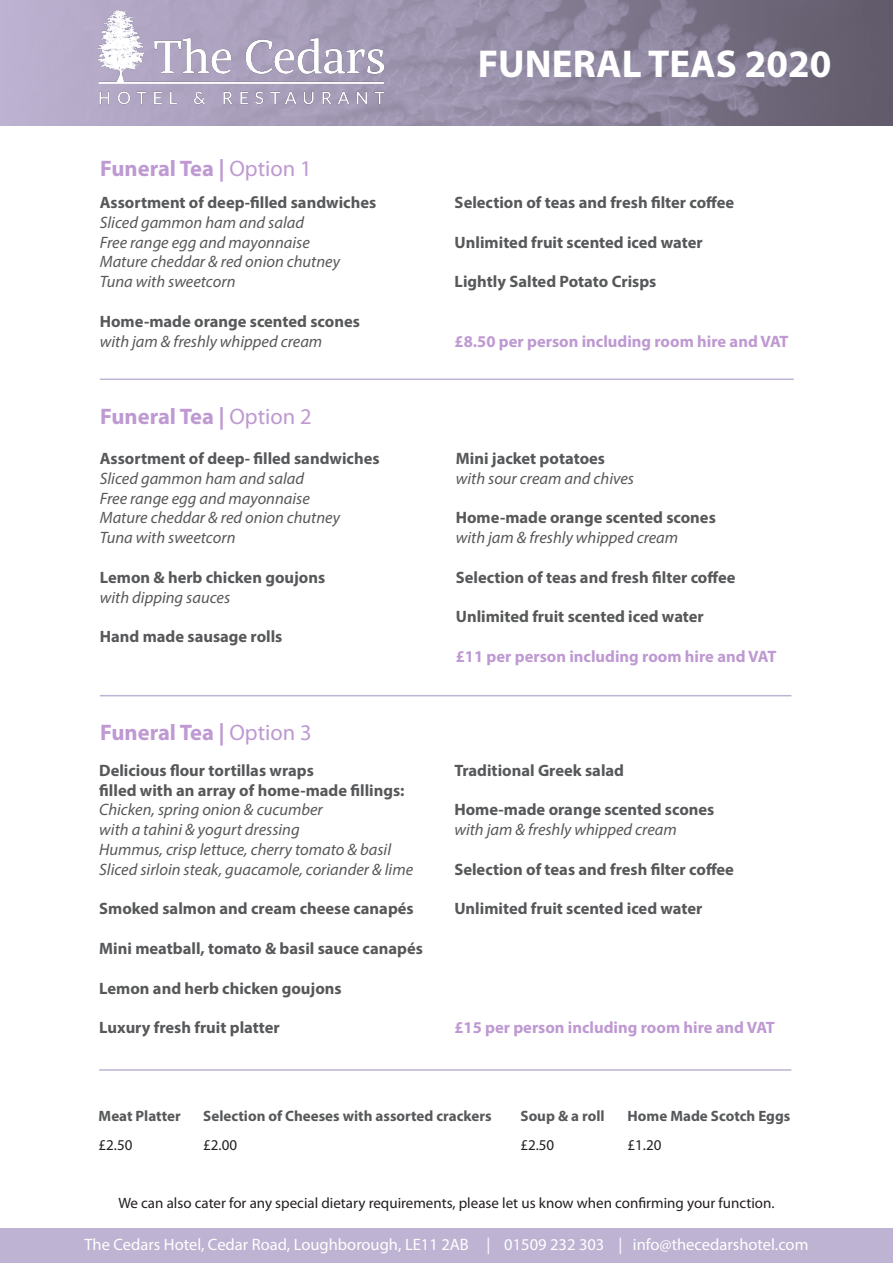
<style>
.page{position:relative;width:893px;height:1263px;background:#fff}
.page>*{position:absolute;margin:0;border:0;box-sizing:border-box;transform-origin:0 0}
.t1{font:700 39px "Myriad Pro";color:#fff}
.t2{font:700 22.5px "Myriad Pro";color:#be99d2}
.t3{font:700 16.5px "Myriad Pro";color:#57585a}
.t4{font:italic 16.5px "Myriad Pro";color:#57585a}
.t5{font:700 16.5px "Myriad Pro";color:#be99d2}
.t6{font:16.5px "Myriad Pro";color:#fff}
.t7{font:15px "Myriad Pro";color:#231f20}
.t8{font:700 15px "Myriad Pro";color:#57585a}
.s1{font-weight:400}
</style>
<div class="page">
<svg style="left:0;top:0;width:893px;height:125px;background:#9188a1"></svg>
<img style="left:98px;top:10px;width:286px;height:98px">
<hr style="left:100px;top:695px;width:691px;height:1px;background:#beb3d2">
<hr style="left:100px;top:378px;width:694px;height:2px;background:#beb3d2">
<div style="left:0;top:1228px;width:893px;height:35px;background:#beb3d2"></div>
<hr style="left:99px;top:1069px;width:692px;height:2px;background:#beb3d2">
<p class="t1" style="left:478px;top:39px;width:355px">FUNERAL TEAS 2020</p>
<p class="t2" style="left:100px;top:154px;width:213px">Funeral Tea | <span class="s1">Option 1</span></p>
<p class="t3" style="left:100px;top:192px;width:278px">Assortment of deep-filled sandwiches</p>
<p class="t4" style="left:100px;top:212px;width:206px">Sliced gammon ham and salad</p>
<p class="t4" style="left:100px;top:232px;width:212px">Free range egg and mayonnaise</p>
<p class="t4" style="left:100px;top:252px;width:242px">Mature cheddar &amp; red onion chutney</p>
<p class="t4" style="left:100px;top:271px;width:137px">Tuna with sweetcorn</p>
<p class="t3" style="left:100px;top:310px;width:262px">Home-made orange scented scones</p>
<p class="t4" style="left:100px;top:331px;width:224px">with jam &amp; freshly whipped cream</p>
<p class="t2" style="left:100px;top:402px;width:213px">Funeral Tea | <span class="s1">Option 2</span></p>
<p class="t3" style="left:100px;top:448px;width:281px">Assortment of deep- filled sandwiches</p>
<p class="t4" style="left:100px;top:468px;width:206px">Sliced gammon ham and salad</p>
<p class="t4" style="left:100px;top:488px;width:212px">Free range egg and mayonnaise</p>
<p class="t4" style="left:100px;top:508px;width:242px">Mature cheddar &amp; red onion chutney</p>
<p class="t4" style="left:100px;top:527px;width:137px">Tuna with sweetcorn</p>
<p class="t3" style="left:100px;top:566px;width:227px">Lemon &amp; herb chicken goujons</p>
<p class="t4" style="left:100px;top:587px;width:132px">with dipping sauces</p>
<p class="t3" style="left:100px;top:626px;width:184px">Hand made sausage rolls</p>
<p class="t2" style="left:100px;top:717px;width:213px">Funeral Tea | <span class="s1">Option 3</span></p>
<p class="t3" style="left:99px;top:759px;width:216px">Delicious flour tortillas wraps</p>
<p class="t3" style="left:99px;top:779px;width:307px">filled with an array of home-made fillings:</p>
<p class="t4" style="left:99px;top:800px;width:225px">Chicken, spring onion &amp; cucumber</p>
<p class="t4" style="left:99px;top:819px;width:202px">with a tahini &amp; yogurt dressing</p>
<p class="t4" style="left:99px;top:839px;width:293px">Hummus, crisp lettuce, cherry tomato &amp; basil</p>
<p class="t4" style="left:99px;top:859px;width:315px">Sliced sirloin steak, guacamole, coriander &amp; lime</p>
<p class="t3" style="left:99px;top:898px;width:316px">Smoked salmon and cream cheese canapés</p>
<p class="t3" style="left:99px;top:938px;width:325px">Mini meatball, tomato &amp; basil sauce canapés</p>
<p class="t3" style="left:99px;top:977px;width:244px">Lemon and herb chicken goujons</p>
<p class="t3" style="left:99px;top:1017px;width:182px">Luxury fresh fruit platter</p>
<p class="t3" style="left:455px;top:192px;width:281px">Selection of teas and fresh filter coffee</p>
<p class="t3" style="left:455px;top:231px;width:250px">Unlimited fruit scented iced water</p>
<p class="t3" style="left:455px;top:271px;width:203px">Lightly Salted Potato Crisps</p>
<p class="t5" style="left:455px;top:330px;width:336px">£8.50 per person including room hire and VAT</p>
<p class="t3" style="left:456px;top:448px;width:151px">Mini jacket potatoes</p>
<p class="t4" style="left:456px;top:468px;width:180px">with sour cream and chives</p>
<p class="t3" style="left:456px;top:507px;width:262px">Home-made orange scented scones</p>
<p class="t4" style="left:456px;top:527px;width:224px">with jam &amp; freshly whipped cream</p>
<p class="t3" style="left:456px;top:566px;width:281px">Selection of teas and fresh filter coffee</p>
<p class="t3" style="left:456px;top:606px;width:250px">Unlimited fruit scented iced water</p>
<p class="t5" style="left:456px;top:646px;width:322px">£11 per person including room hire and VAT</p>
<p class="t3" style="left:454px;top:759px;width:171px">Traditional Greek salad</p>
<p class="t3" style="left:454px;top:799px;width:262px">Home-made orange scented scones</p>
<p class="t4" style="left:454px;top:819px;width:224px">with jam &amp; freshly whipped cream</p>
<p class="t3" style="left:454px;top:858px;width:281px">Selection of teas and fresh filter coffee</p>
<p class="t3" style="left:454px;top:898px;width:250px">Unlimited fruit scented iced water</p>
<p class="t5" style="left:454px;top:1017px;width:322px">£15 per person including room hire and VAT</p>
<p class="t8" style="left:99px;top:1106px;width:84px">Meat Platter</p>
<p class="t8" style="left:203px;top:1106px;width:290px">Selection of Cheeses with assorted crackers</p>
<p class="t8" style="left:520px;top:1106px;width:86px">Soup &amp; a roll</p>
<p class="t8" style="left:628px;top:1106px;width:164px">Home Made Scotch Eggs</p>
<p class="t7" style="left:99px;top:1136px;width:35px">£2.50</p>
<p class="t7" style="left:203px;top:1136px;width:35px">£2.00</p>
<p class="t7" style="left:520px;top:1136px;width:35px">£2.50</p>
<p class="t7" style="left:628px;top:1136px;width:35px">£1.20</p>
<p class="t7" style="left:118px;top:1194px;width:658px">We can also cater for any special dietary requirements, please let us know when confirming your function.</p>
<p class="t6" style="left:85px;top:1234px;width:725px">The Cedars Hotel, Cedar Road, Loughborough, LE11 2AB | 01509 232 303 | info@thecedarshotel.com</p>
</div>
